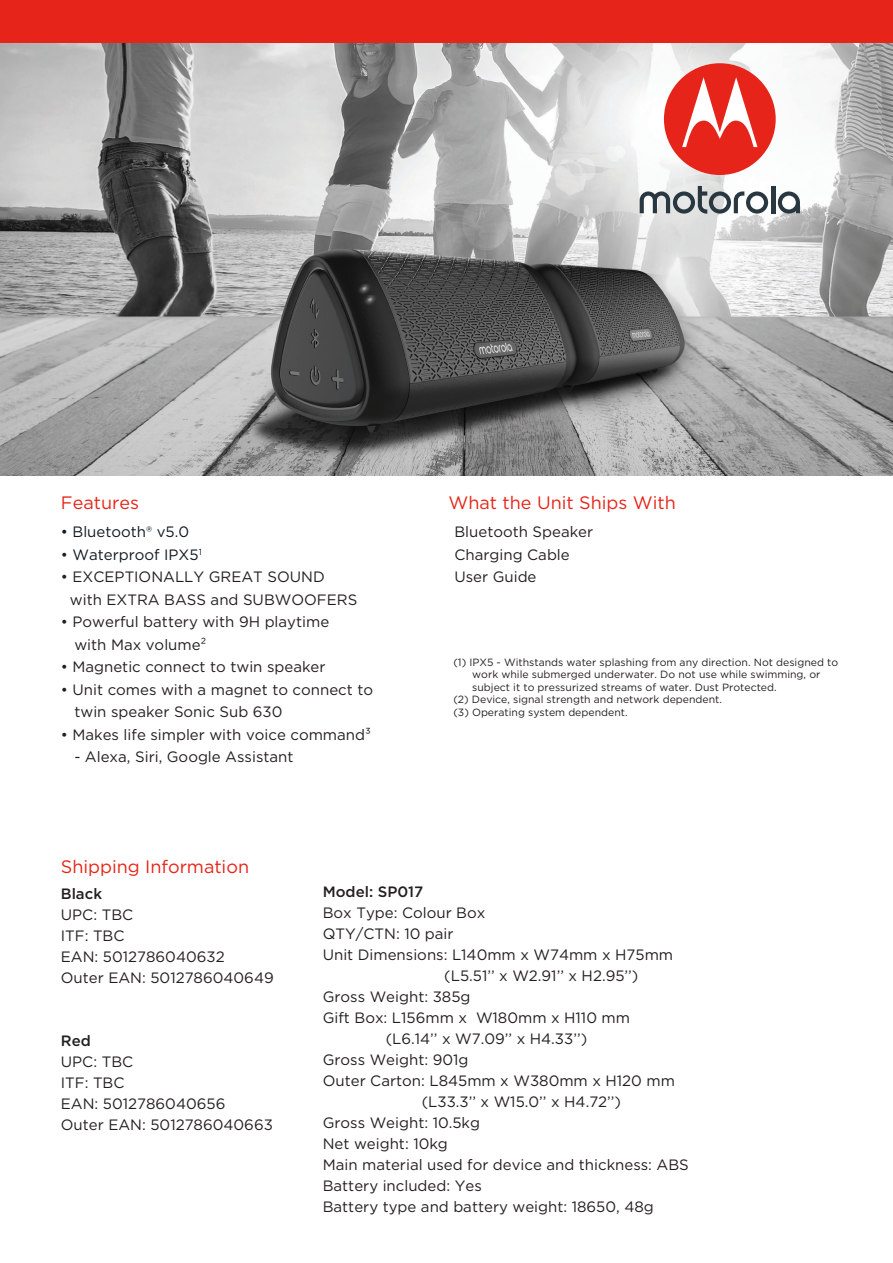
<style>
.page{position:relative;width:893px;height:1263px;background:#fff}
.page>*{position:absolute;margin:0;border:0;box-sizing:border-box;transform-origin:0 0}
.t1{font:18px "Gotham";color:#e72419}
.t2{font:15px/21px "Gotham";color:#231f20}
.t3{font:15px "Gotham";color:#101a21}
.t4{font:500 15px "Gotham";color:#231f20}
.t5{font:10.5px "Gotham";color:#231f20}
.s1{color:#231f20}
</style>
<div class="page">
<img style="left:1px;top:42px;width:892px;height:433px">
<div style="left:0;top:0;width:893px;height:42px;background:#e72419"></div>
<svg style="left:778px;top:191px;width:22px;height:23px"></svg>
<hr style="left:771px;top:186px;width:4px;height:27px;background:#293840">
<svg style="left:640px;top:186px;width:128px;height:28px"></svg>
<div style="left:664px;top:63px;width:112px;height:112px;background:#e72419;border-radius:50%"></div>
<svg style="left:682px;top:77px;width:75px;height:70px"></svg>
<p class="t1" style="left:61px;top:491px;width:80px">Features</p>
<p class="t3" style="left:61px;top:522px;width:130px">• Bluetooth® v5.0</p>
<p class="t3" style="left:61px;top:545px;width:142px"><span class="s1">•</span> Waterproof IPX5<sup>1</sup></p>
<p class="t2" style="left:70px;top:565px;width:289px;line-height:22.5px;text-indent:-9px">• EXCEPTIONALLY GREAT SOUND with EXTRA BASS and SUBWOOFERS</p>
<p class="t2" style="left:74px;top:610px;width:256px;line-height:22.5px;text-indent:-14px">• Powerful battery with 9H playtime with Max volume2</p>
<p class="t2" style="left:61px;top:656px;width:266px">• Magnetic connect to twin speaker</p>
<p class="t2" style="left:74px;top:678px;width:300px;line-height:22.5px;text-indent:-14px">• Unit comes with a magnet to connect to twin speaker Sonic Sub 630</p>
<p class="t2" style="left:61px;top:724px;width:312px">• Makes life simpler with voice command3</p>
<p class="t2" style="left:74px;top:746px;width:221px">- Alexa, Siri, Google Assistant</p>
<p class="t1" style="left:61px;top:855px;width:190px">Shipping Information</p>
<p class="t1" style="left:448px;top:491px;width:229px">What the Unit Ships With</p>
<p class="t2" style="left:454px;top:520px;width:140px;line-height:22.5px">Bluetooth Speaker<br>Charging Cable<br>User Guide</p>
<p class="t5" style="left:453px;top:655px;width:386px">(1) IPX5 - Withstands water splashing from any direction. Not designed to</p>
<p class="t5" style="left:472px;top:668px;width:350px">work while submerged underwater. Do not use while swimming, or</p>
<p class="t5" style="left:472px;top:680px;width:306px">subject it to pressurized streams of water. Dust Protected.</p>
<p class="t5" style="left:453px;top:693px;width:270px">(2) Device, signal strength and network dependent.</p>
<p class="t5" style="left:453px;top:705px;width:176px">(3) Operating system dependent.</p>
<p class="t4" style="left:61px;top:883px;width:43px">Black</p>
<p class="t2" style="left:61px;top:903px;width:214px">UPC: TBC<br>ITF: TBC<br>EAN: 5012786040632<br>Outer EAN: 5012786040649</p>
<p class="t4" style="left:61px;top:1030px;width:31px">Red</p>
<p class="t2" style="left:61px;top:1050px;width:214px">UPC: TBC<br>ITF: TBC<br>EAN: 5012786040656<br>Outer EAN: 5012786040663</p>
<p class="t4" style="left:323px;top:882px;width:102px">Model: SP017</p>
<p class="t2" style="left:323px;top:902px;width:164px">Box Type: Colour Box</p>
<p class="t2" style="left:323px;top:923px;width:132px">QTY/CTN: 10 pair</p>
<p class="t2" style="left:323px;top:944px;width:352px">Unit Dimensions: L140mm x W74mm x H75mm</p>
<p class="t2" style="left:444px;top:965px;width:196px">(L5.51’’ x W2.91’’ x H2.95’’)</p>
<p class="t2" style="left:323px;top:986px;width:149px">Gross Weight: 385g</p>
<p class="t2" style="left:323px;top:1007px;width:309px">Gift Box: L156mm x W180mm x H110 mm</p>
<p class="t2" style="left:386px;top:1028px;width:203px">(L6.14’’ x W7.09’’ x H4.33’’)</p>
<p class="t2" style="left:323px;top:1049px;width:147px">Gross Weight: 901g</p>
<p class="t2" style="left:323px;top:1070px;width:354px">Outer Carton: L845mm x W380mm x H120 mm</p>
<p class="t2" style="left:422px;top:1091px;width:201px">(L33.3’’ x W15.0’’ x H4.72’’)</p>
<p class="t2" style="left:323px;top:1112px;width:159px">Gross Weight: 10.5kg</p>
<p class="t2" style="left:323px;top:1133px;width:127px">Net weight: 10kg</p>
<p class="t2" style="left:323px;top:1154px;width:368px">Main material used for device and thickness: ABS</p>
<p class="t2" style="left:323px;top:1175px;width:161px">Battery included: Yes</p>
<p class="t2" style="left:323px;top:1196px;width:333px">Battery type and battery weight: 18650, 48g</p>
</div>
